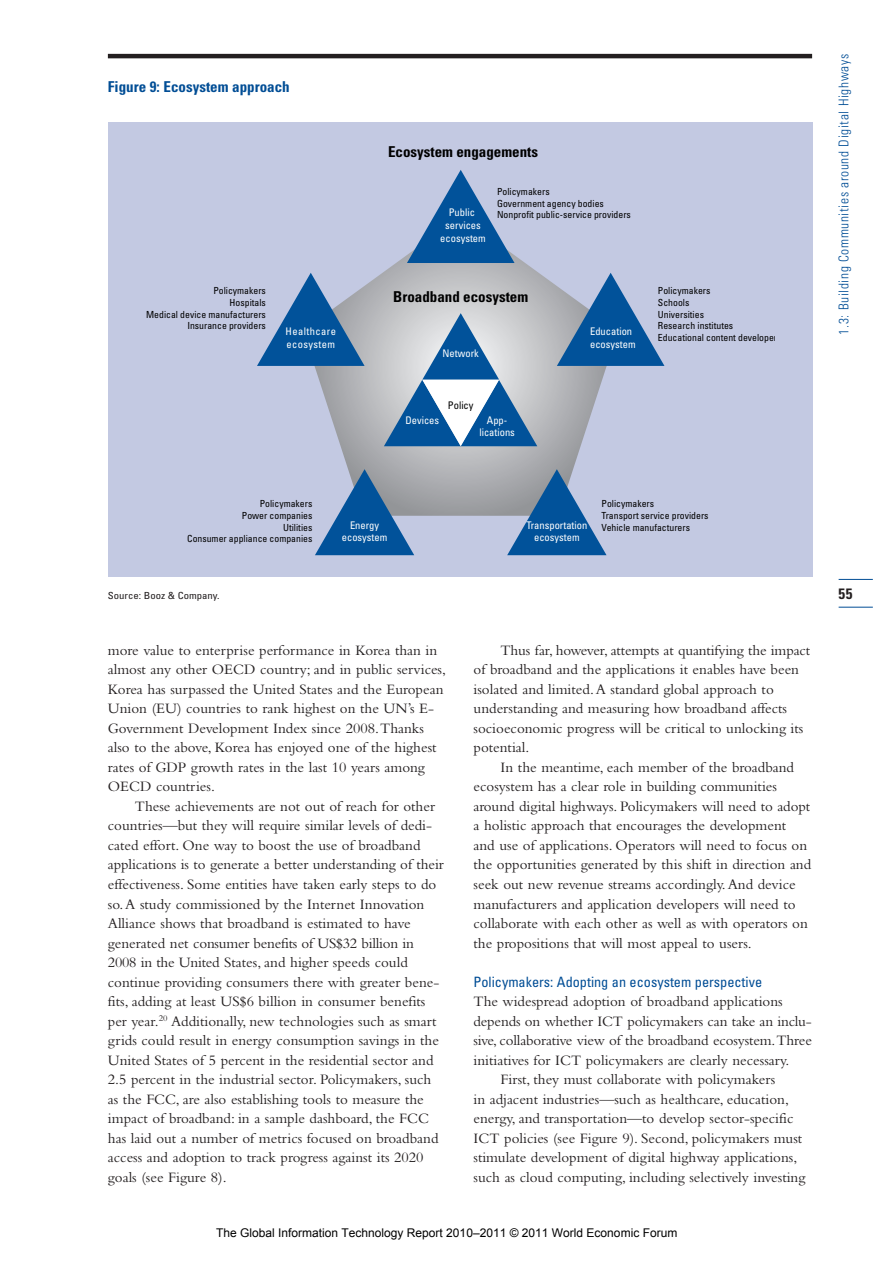
<style>
.page{position:relative;width:893px;height:1263px;background:#fff}
.page>*{position:absolute;margin:0;border:0;box-sizing:border-box;transform-origin:0 0}
.t1{font:15px/19.5px "Bembo";color:#231f20}
.t2{font:700 condensed 15px "Univers";color:#000}
.t3{font:700 condensed 15px "Univers";color:#014d95}
.t4{font:700 condensed 15px "Univers";color:#231f20}
.t5{font:condensed 14.25px "Univers";color:#014d95}
.t6{font:300 condensed 13.5px "Univers";letter-spacing:.045em;color:#014d95}
.t7{font:12px "Arial";color:#000}
.t8{font:condensed 10.5px/12.6px "Univers";color:#fff;text-align:center}
.t9{font:condensed 10.5px/12.6px "Univers";letter-spacing:.04em;color:#fff}
.t10{font:condensed 10.5px "Univers";color:#000}
.t11{font:condensed 9.75px/11.7px "Univers";color:#000}
.t12{font:condensed 9.75px "Univers";color:#231f20;scale:1.1 1}
</style>
<div class="page">
<hr style="left:108px;top:54px;width:704px;height:4px;background:#231f20">
<hr style="left:838px;top:579px;width:34px;height:1px;background:#014d95">
<hr style="left:838px;top:607px;width:34px;height:1px;background:#014d95">
<div style="left:108px;top:122px;width:704px;height:455px;background:#c3c9e2"></div>
<svg style="left:314px;top:255px;width:293px;height:261px"></svg>
<svg style="left:407px;top:170px;width:107px;height:93px"></svg>
<svg style="left:257px;top:273px;width:107px;height:93px"></svg>
<svg style="left:315px;top:469px;width:99px;height:86px"></svg>
<svg style="left:507px;top:469px;width:99px;height:86px"></svg>
<svg style="left:557px;top:273px;width:107px;height:93px"></svg>
<svg style="left:384px;top:313px;width:153px;height:133px;background:#89a8c4"></svg>
<p class="t3" style="left:108px;top:81px;width:183px">Figure 9: Ecosystem approach</p>
<p class="t11" style="left:146px;top:286px;width:121px;text-align:right">Policymakers<br>Hospitals<br>Medical device manufacturers<br>Insurance providers</p>
<p class="t9" style="left:285px;top:326px;width:52px">Healthcare ecosystem</p>
<p class="t2" style="left:388px;top:146px;width:151px">Ecosystem engagements</p>
<p class="t8" style="left:440px;top:207px;width:47px">Public services ecosystem</p>
<p class="t11" style="left:497px;top:186px;width:135px">Policymakers<br>Government agency bodies<br>Nonprofit public-service providers</p>
<p class="t2" style="left:393px;top:291px;width:136px">Broadband ecosystem</p>
<p class="t8" style="left:442px;top:348px;width:38px">Network</p>
<p class="t10" style="left:448px;top:401px;width:27px">Policy</p>
<p class="t8" style="left:405px;top:414px;width:35px">Devices</p>
<p class="t8" style="left:479px;top:414px;width:37px">App&shy;lications</p>
<p class="t8" style="left:590px;top:326px;width:47px;text-align:left">Education ecosystem</p>
<p class="t11" style="left:658px;top:286px;width:125px">Policymakers<br>Schools<br>Universities<br>Research institutes<br>Educational content developers</p>
<p class="t11" style="left:187px;top:499px;width:127px;text-align:right">Policymakers<br>Power companies<br>Utilities<br>Consumer appliance companies</p>
<p class="t12" style="left:108px;top:592px;width:103px">Source: Booz &amp; Company.</p>
<p class="t8" style="left:342px;top:519px;width:47px">Energy ecosystem</p>
<p class="t8" style="left:526px;top:519px;width:62px">Transportation ecosystem</p>
<p class="t11" style="left:601px;top:499px;width:108px">Policymakers<br>Transport service providers<br>Vehicle manufacturers</p>
<p class="t1" style="left:108px;top:642px;width:340px">more value to enterprise performance in Korea than in almost any other OECD country; and in public services, Korea has surpassed the United States and the European Union (EU) countries to rank highest on the UN’s E-Government Development Index since 2008. Thanks also to the above, Korea has enjoyed one of the highest rates of GDP growth rates in the last 10 years among OECD countries.</p>
<p class="t1" style="left:108px;top:798px;width:337px;text-indent:27px">These achievements are not out of reach for other countries—but they will require similar levels of dedi&shy;cated effort. One way to boost the use of broadband applications is to generate a better understanding of their effectiveness. Some entities have taken early steps to do so. A study commissioned by the Internet Innovation Alliance shows that broadband is estimated to have generated net consumer benefits of US$32 billion in 2008 in the United States, and higher speeds could continue providing consumers there with greater bene&shy;fits, adding at least US$6 billion in consumer benefits per year.<sup>20</sup> Additionally, new technologies such as smart grids could result in energy consumption savings in the United States of 5 percent in the residential sector and 2.5 percent in the industrial sector. Policymakers, such as the FCC, are also establishing tools to measure the impact of broadband: in a sample dashboard, the FCC has laid out a number of metrics focused on broadband access and adoption to track progress against its 2020 goals (see Figure 8).</p>
<p class="t1" style="left:473px;top:642px;width:338px;text-indent:27px">Thus far, however, attempts at quantifying the impact of broadband and the applications it enables have been isolated and limited. A standard global approach to understanding and measuring how broadband affects socioeconomic progress will be critical to unlocking its potential.</p>
<p class="t1" style="left:473px;top:759px;width:339px;text-indent:27px">In the meantime, each member of the broadband ecosystem has a clear role in building communities around digital highways. Policymakers will need to adopt a holistic approach that encourages the development<br>and use of applications. Operators will need to focus on the opportunities generated by this shift in direction and seek out new revenue streams accordingly. And device manufacturers and application developers will need to collaborate with each other as well as with operators on the propositions that will most appeal to users.</p>
<p class="t5" style="left:473px;top:976px;width:290px">Policymakers: Adopting an ecosystem perspective</p>
<p class="t1" style="left:473px;top:993px;width:311px">The widespread adoption of broadband applications</p>
<p class="t1" style="left:473px;top:1012px;width:340px">depends on whether ICT policymakers can take an inclu-</p>
<p class="t1" style="left:473px;top:1032px;width:340px">sive, collaborative view of the broadband ecosystem.Three</p>
<p class="t1" style="left:473px;top:1051px;width:317px">initiatives for ICT policymakers are clearly necessary.</p>
<p class="t1" style="left:500px;top:1071px;width:276px">First, they must collaborate with policymakers</p>
<p class="t1" style="left:473px;top:1090px;width:317px">in adjacent industries—such as healthcare, education,</p>
<p class="t1" style="left:473px;top:1110px;width:321px">energy, and transportation—to develop sector-specific</p>
<p class="t1" style="left:473px;top:1129px;width:330px">ICT policies (see Figure 9). Second, policymakers must</p>
<p class="t1" style="left:473px;top:1149px;width:325px">stimulate development of digital highway applications,</p>
<p class="t1" style="left:473px;top:1168px;width:333px">such as cloud computing, including selectively investing</p>
<p class="t7" style="left:216px;top:1225px;width:463px">The Global Information Technology Report 2010–2011 © 2011 World Economic Forum</p>
<p class="t6" style="left:838px;top:334px;width:282px;rotate:-90deg">1.3: Building Communities around Digital Highways</p>
<p class="t4" style="left:838px;top:588px;width:15px">55</p>
</div>
